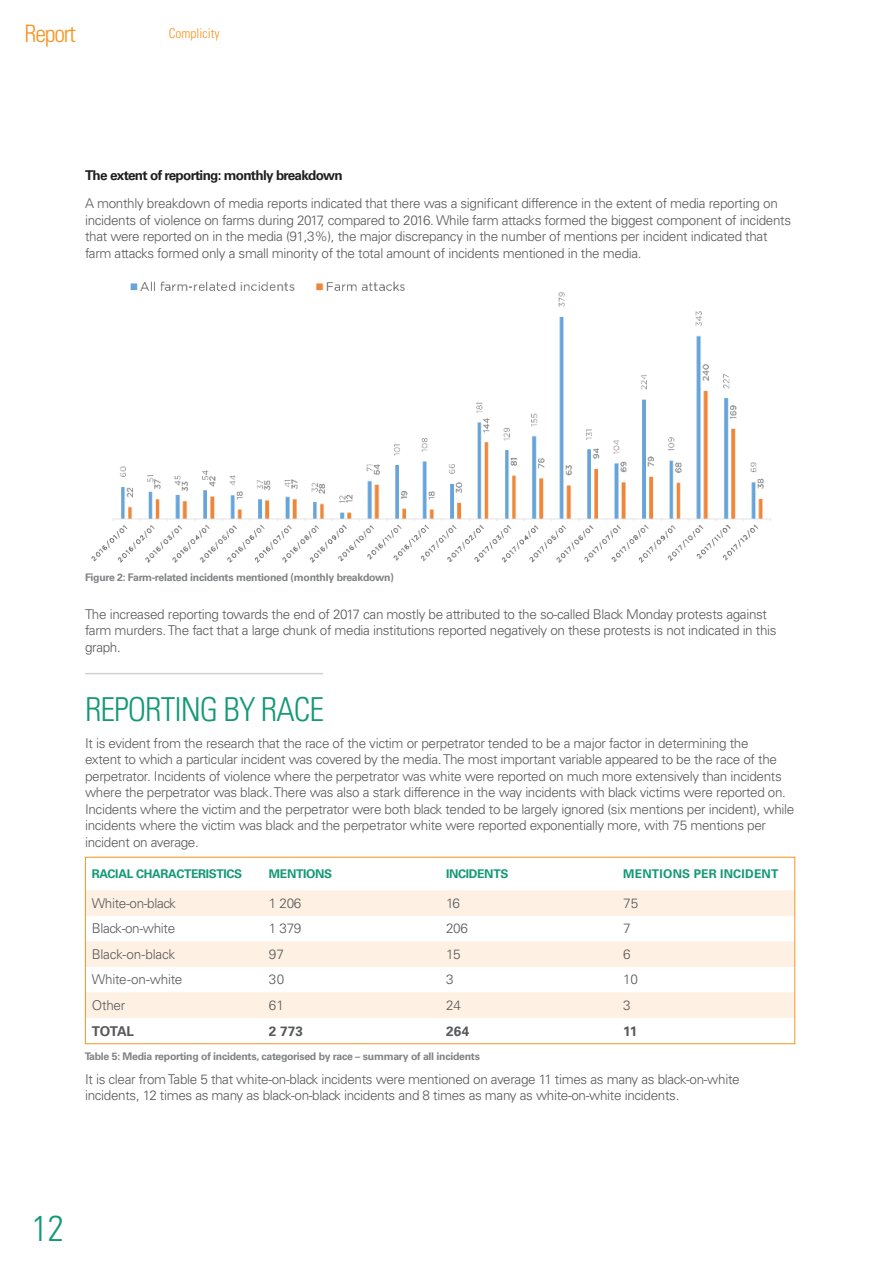
<style>
.page{position:relative;width:893px;height:1263px;background:#fff}
.page>*{position:absolute;margin:0;border:0;box-sizing:border-box;transform-origin:0 0}
.t1{font:300 condensed 36px "Univers LT Std";color:#149975}
.t2{font:300 condensed 33px "Univers LT Std";letter-spacing:-.03em;color:#149975}
.t3{font:300 condensed 24px "Univers LT Std";letter-spacing:-.05em;color:#f79420}
.t4{font:300 13.5px/16.5px "Univers LT Std";letter-spacing:-.025em;color:#57585a}
.t5{font:700 13.5px "Univers LT Std";letter-spacing:-.05em;color:#221f1f}
.t6{font:700 13.5px "Univers LT Std";letter-spacing:-.015em;color:#57585a}
.t7{font:300 condensed 13.5px "Univers LT Std";color:#f79420}
.t8{font:700 12px "Univers LT Std";letter-spacing:-.025em;color:#149975}
.t9{font:700 12px "Univers LT Std";letter-spacing:.02em;color:#149975}
.t10{font:700 10.5px "Univers LT Std";letter-spacing:-.025em;color:#808284}
</style>
<div class="page">
<img style="left:91px;top:281px;width:680px;height:282px">
<svg style="left:87px;top:890px;width:706px;height:128px;fill:#fef0e2"></svg>
<div style="left:85px;top:857px;width:710px;height:187px;border:1px solid #f79420"></div>
<hr style="left:85px;top:673px;width:238px;height:1px;background:#d1d2d4">
<h3 class="t3" style="left:25px;top:24px;width:53px">Report</h3>
<p class="t7" style="left:169px;top:29px;width:52px">Complicity</p>
<p class="t5" style="left:85px;top:169px;width:259px">The extent of reporting: monthly breakdown</p>
<p class="t4" style="left:85px;top:196px;width:708px">A monthly breakdown of media reports indicated that there was a significant difference in the extent of media reporting on incidents of violence on farms during 2017, compared to 2016. While farm attacks formed the biggest component of incidents that were reported on in the media (91,3%), the major discrepancy in the number of mentions per incident indicated that farm attacks formed only a small minority of the total amount of incidents mentioned in the media.</p>
<p class="t10" style="left:85px;top:573px;width:310px">Figure 2: Farm-related incidents mentioned (monthly breakdown)</p>
<p class="t4" style="left:85px;top:607px;width:693px">The increased reporting towards the end of 2017 can mostly be attributed to the so-called Black Monday protests against farm murders. The fact that a large chunk of media institutions reported negatively on these protests is not indicated in this graph.</p>
<h2 class="t2" style="left:85px;top:690px;width:240px">REPORTING BY RACE</h2>
<p class="t4" style="left:85px;top:736px;width:711px">It is evident from the research that the race of the victim or perpetrator tended to be a major factor in determining the<br>extent to which a particular incident was covered by the media. The most important variable appeared to be the race of the perpetrator. Incidents of violence where the perpetrator was white were reported on much more extensively than incidents where the perpetrator was black. There was also a stark difference in the way incidents with black victims were reported on.<br>Incidents where the victim and the perpetrator were both black tended to be largely ignored (six mentions per incident), while incidents where the victim was black and the perpetrator white were reported exponentially more, with 75 mentions per incident on average.</p>
<p class="t8" style="left:92px;top:869px;width:152px">RACIAL CHARACTERISTICS</p>
<p class="t8" style="left:269px;top:869px;width:65px">MENTIONS</p>
<p class="t8" style="left:446px;top:869px;width:64px">INCIDENTS</p>
<p class="t9" style="left:623px;top:869px;width:157px">MENTIONS PER INCIDENT</p>
<p class="t4" style="left:92px;top:896px;width:86px">White-on-black</p>
<p class="t4" style="left:269px;top:896px;width:34px">1 206</p>
<p class="t4" style="left:446px;top:896px;width:15px">16</p>
<p class="t4" style="left:623px;top:896px;width:17px">75</p>
<p class="t4" style="left:92px;top:921px;width:85px">Black-on-white</p>
<p class="t4" style="left:269px;top:921px;width:34px">1 379</p>
<p class="t4" style="left:446px;top:921px;width:23px">206</p>
<p class="t4" style="left:623px;top:921px;width:9px">7</p>
<p class="t4" style="left:92px;top:947px;width:85px">Black-on-black</p>
<p class="t4" style="left:269px;top:947px;width:17px">97</p>
<p class="t4" style="left:446px;top:947px;width:16px">15</p>
<p class="t4" style="left:623px;top:947px;width:9px">6</p>
<p class="t4" style="left:92px;top:972px;width:92px">White-on-white</p>
<p class="t4" style="left:269px;top:972px;width:17px">30</p>
<p class="t4" style="left:446px;top:972px;width:9px">3</p>
<p class="t4" style="left:623px;top:972px;width:16px">10</p>
<p class="t4" style="left:92px;top:998px;width:35px">Other</p>
<p class="t4" style="left:269px;top:998px;width:16px">61</p>
<p class="t4" style="left:446px;top:998px;width:16px">24</p>
<p class="t4" style="left:623px;top:998px;width:9px">3</p>
<p class="t6" style="left:92px;top:1025px;width:44px">TOTAL</p>
<p class="t6" style="left:269px;top:1025px;width:36px">2 773</p>
<p class="t6" style="left:446px;top:1025px;width:25px">264</p>
<p class="t6" style="left:623px;top:1025px;width:16px">11</p>
<p class="t10" style="left:85px;top:1052px;width:397px">Table 5: Media reporting of incidents, categorised by race – summary of all incidents</p>
<p class="t4" style="left:85px;top:1072px;width:656px">It is clear from Table 5 that white-on-black incidents were mentioned on average 11 times as many as black-on-white incidents, 12 times as many as black-on-black incidents and 8 times as many as white-on-white incidents.</p>
<h1 class="t1" style="left:32px;top:1208px;width:33px">12</h1>
</div>
